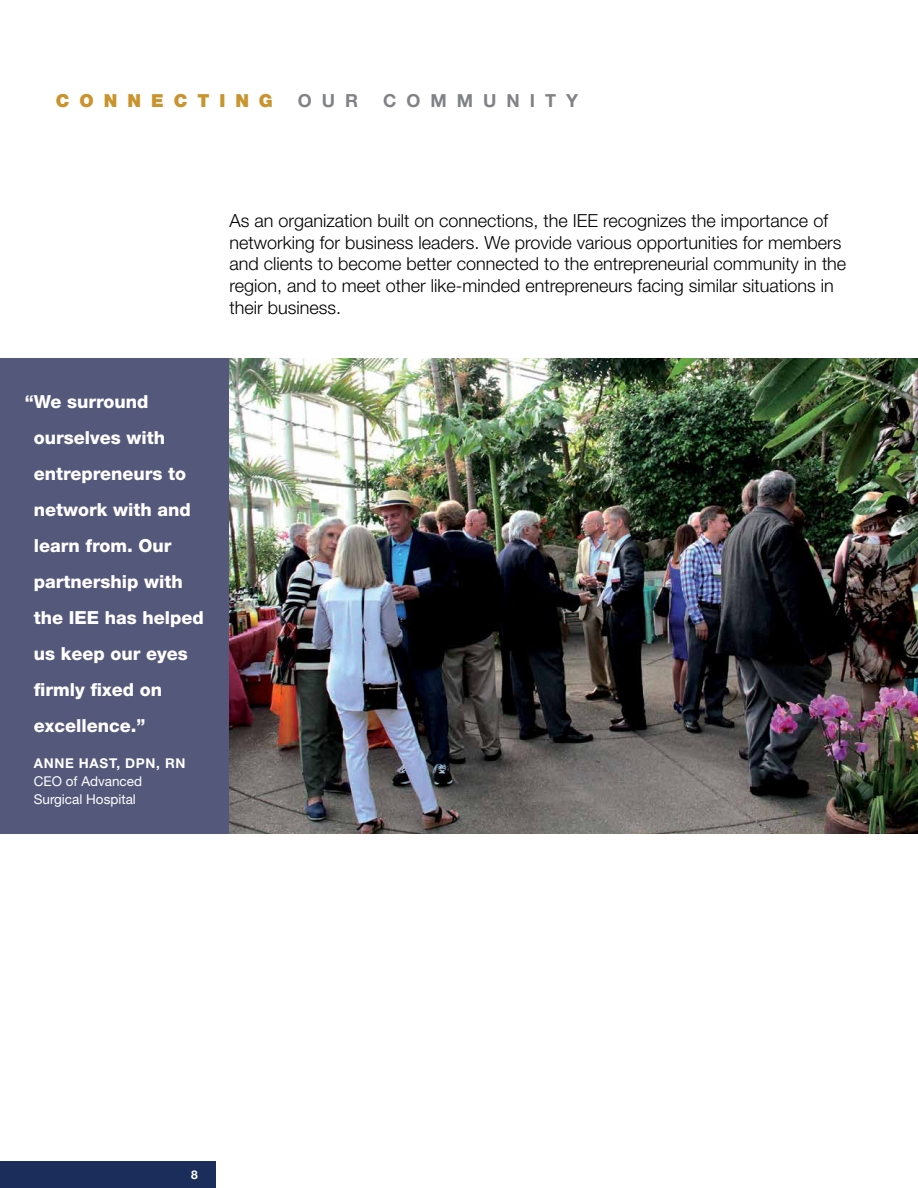
<style>
.page{position:relative;width:918px;height:1188px;background:#fff}
.page>*{position:absolute;margin:0;border:0;box-sizing:border-box;transform-origin:0 0}
.t1{font:300 18px/21.6px "Helvetica Neue LT Std";color:#000}
.t2{font:800 18px/36px "Helvetica Neue LT Std";color:#fff}
.t3{font:700 18px "Helvetica Neue LT Std";letter-spacing:.555em;color:#808285}
.t4{font:900 18px "Helvetica Neue LT Std";letter-spacing:.555em;color:#c9942e}
.t5{font:13.5px/18px "Helvetica Neue LT Std";color:#fff}
.t6{font:700 13.5px "Helvetica Neue LT Std";letter-spacing:.05em;color:#fff}
.t7{font:700 12px "Helvetica Neue LT Std";color:#fff}
</style>
<div class="page">
<div style="left:0;top:1161px;width:216px;height:27px;background:#1b2e5b"></div>
<div style="left:0;top:359px;width:230px;height:475px;background:#54587b"></div>
<img style="left:230px;top:359px;width:688px;height:475px">
<p class="t4" style="left:56px;top:90px;width:219px">CONNECTING</p>
<p class="t3" style="left:298px;top:90px;width:62px">OUR</p>
<p class="t3" style="left:383px;top:90px;width:196px">COMMUNITY</p>
<p class="t1" style="left:230px;top:210px;width:618px">As an organization built on connections, the IEE recognizes the importance of networking for business leaders. We provide various opportunities for members and clients to become better connected to the entrepreneurial community in the region, and to meet other like-minded entrepreneurs facing similar situations in their business.</p>
<p class="t2" style="left:34px;top:383px;width:172px;text-indent:-9px">“We surround ourselves with entrepreneurs to network with and learn from. Our partnership with the IEE has helped us keep our eyes firmly fixed on excellence.”</p>
<p class="t6" style="left:34px;top:754px;width:153px">ANNE HAST, DPN, RN</p>
<p class="t5" style="left:34px;top:772px;width:110px">CEO of Advanced<br>Surgical Hospital</p>
<p class="t7" style="left:191px;top:1167px;width:8px">8</p>
</div>
